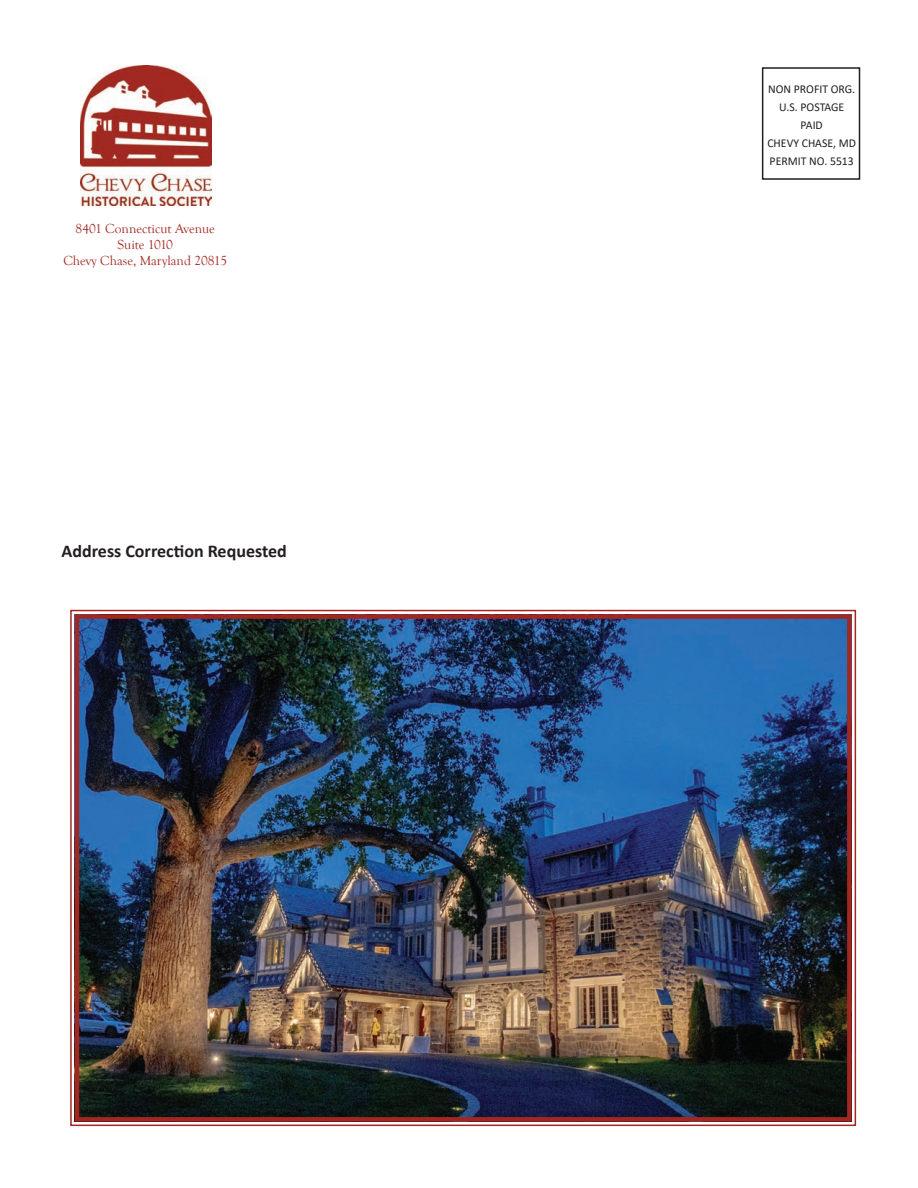
<style>
.page{position:relative;width:918px;height:1188px;background:#fff}
.page>*{position:absolute;margin:0;border:0;box-sizing:border-box;transform-origin:0 0}
.t1{font:700 18px "Calibri";color:#231f20}
.t2{font:13.5px/16.2px "Goudy Old Style T";color:#a32621;text-align:center}
.t3{font:12px/18px "Calibri";color:#231f20;text-align:center}
</style>
<div class="page">
<img style="left:80px;top:65px;width:132px;height:141px">
<div style="left:762px;top:67px;width:98px;height:113px;border:2px solid #231f20"></div>
<img style="left:70px;top:609px;width:787px;height:518px">
<div style="left:75px;top:614px;width:777px;height:508px;border:4px solid #a32621"></div>
<p class="t2" style="left:63px;top:221px;width:165px">8401 Connecticut Avenue<br>Suite 1010<br>Chevy Chase, Maryland 20815</p>
<h1 class="t1" style="left:62px;top:538px;width:227px">Address Correction Requested</h1>
<p class="t3" style="left:767px;top:79px;width:90px">NON PROFIT ORG.<br>U.S. POSTAGE<br>PAID<br>CHEVY CHASE, MD<br>PERMIT NO. 5513</p>
</div>
